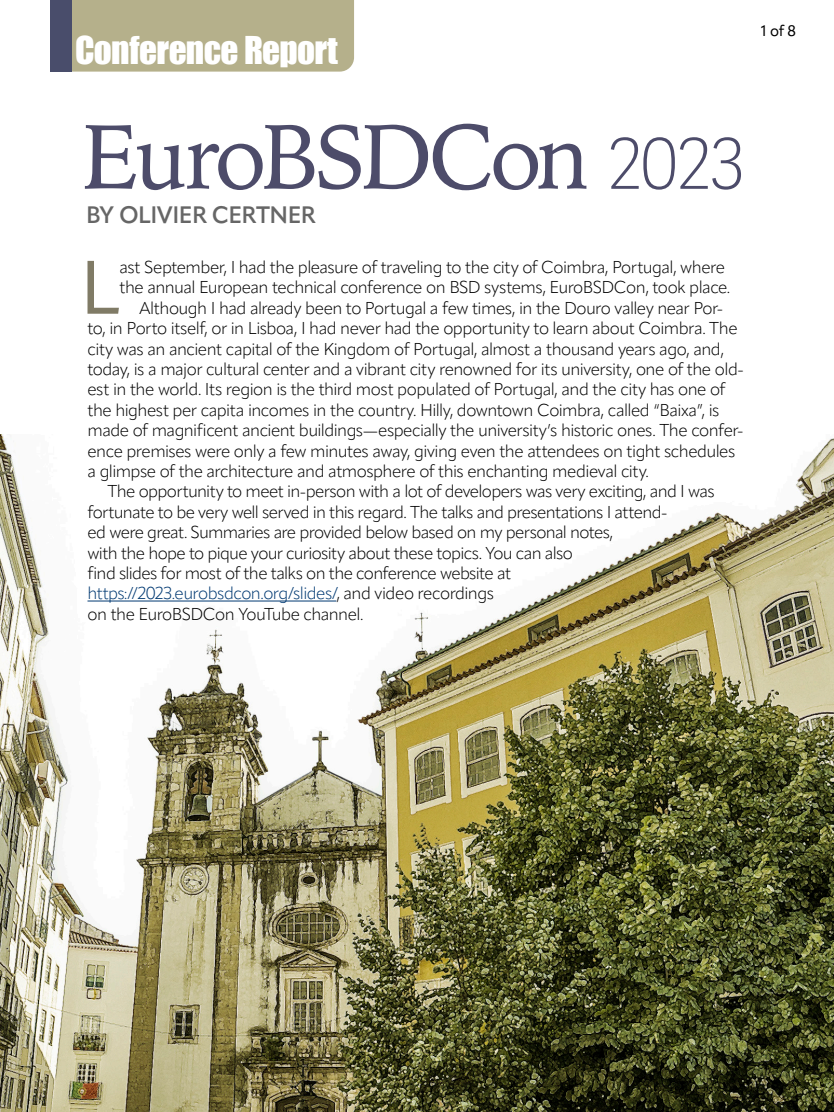
<style>
.page{position:relative;width:834px;height:1112px;background:#fff}
.page>*{position:absolute;margin:0;border:0;box-sizing:border-box;transform-origin:0 0}
.a_head{font:91.5px "Iowan Old Style";letter-spacing:-.045em;color:#4d4c6a}
.body_copy___no_indent{font:74.65px "Apparat";color:#807b66}
.t1{font:35.25px "Impact";letter-spacing:-.02em;color:#fff}
.by_line{font:600 23.5px "Apparat";letter-spacing:-.02em;color:#666}
.body_copy{font:300 17px/20.4px "Apparat";letter-spacing:-.035em;color:#000}
.body_copy___no_indent-2{font:300 17px/20.4px "Apparat";letter-spacing:-.03em;color:#000}
.t2{font:15px "Apparat";color:#000}
.s1{font-family:"Adelle Sans Devanagari";font-weight:100;font-size:70px}
.s2{color:#013972}
</style>
<div class="page">
<img style="left:0;top:434px;width:834px;height:678px">
<hr style="left:88px;top:601px;width:248px;height:1px;background:#013972">
<div style="left:72px;top:0;width:282px;height:72px;background:#b5b08b"></div>
<div style="left:50px;top:0;width:22px;height:72px;background:#494d6b"></div>
<p class="t1" style="left:75px;top:23px;width:264px">Conference Report</p>
<p class="t2" style="left:761px;top:22px;width:36px">1 of 8</p>
<p class="a_head" style="left:82px;top:75px;width:666px">EuroBSDCon <span class="s1">2023</span></p>
<p class="by_line" style="left:86px;top:200px;width:231px">BY OLIVIER CERTNER</p>
<p class="body_copy___no_indent" style="left:80px;top:243px;width:41px">L</p>
<p class="body_copy___no_indent-2" style="left:120px;top:257px;width:612px">ast September, I had the pleasure of traveling to the city of Coimbra, Portugal, where the annual European technical conference on BSD systems, EuroBSDCon, took place.</p>
<p class="body_copy" style="left:88px;top:298px;width:658px;text-indent:52px">Although I had already been to Portugal a few times, in the Douro valley near Por&shy;to, in Porto itself, or in Lisboa, I had never had the opportunity to learn about Coimbra. The city was an ancient capital of the Kingdom of Portugal, almost a thousand years ago, and, today, is a major cultural center and a vibrant city renowned for its university, one of the old&shy;est in the world. Its region is the third most populated of Portugal, and the city has one of the highest per capita incomes in the country. Hilly, downtown Coimbra, called “Baixa”, is made of magnificent ancient buildings—especially the university’s historic ones. The confer&shy;ence premises were only a few minutes away, giving even the attendees on tight schedules a glimpse of the architecture and atmosphere of this enchanting medieval city.</p>
<p class="body_copy" style="left:88px;top:481px;width:629px;text-indent:20px">The opportunity to meet in-person with a lot of developers was very exciting, and I was fortunate to be very well served in this regard. The talks and presentations I attend-<br>ed were great. Summaries are provided below based on my personal notes,<br>with the hope to pique your curiosity about these topics. You can also<br>find slides for most of the talks on the conference website at <span class="s2">https://2023.eurobsdcon.org/slides/</span>, and video recordings<br>on the EuroBSDCon YouTube channel.</p>
</div>
